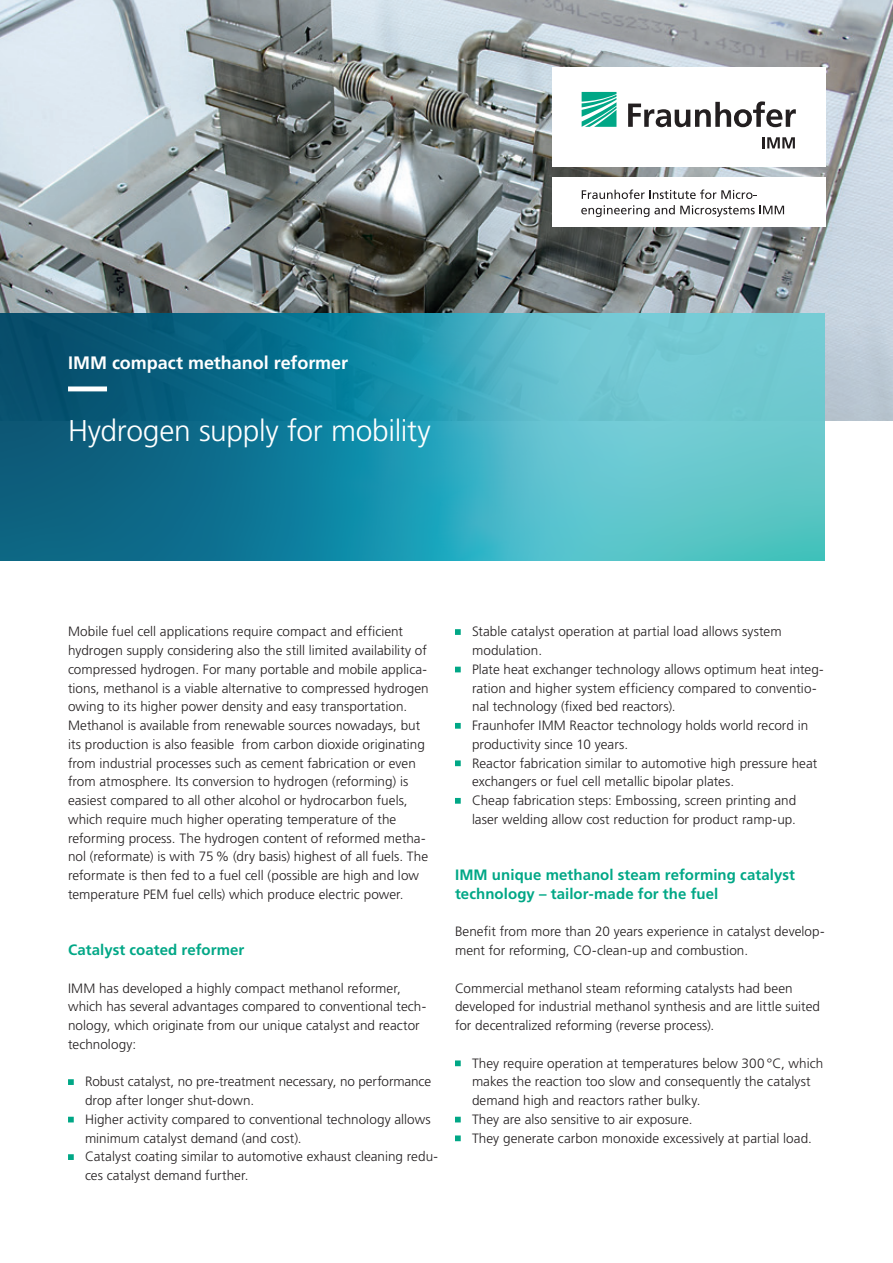
<style>
.page{position:relative;width:893px;height:1263px;background:#fff}
.page>*{position:absolute;margin:0;border:0;box-sizing:border-box;transform-origin:0 0}
.Ueberschrift_20_24_w{font:300 30px "Frutiger LT Std";letter-spacing:-.01em;color:#fff}
.Sub_Ueberschrift_12{font:700 18px "Frutiger LT Std";color:#fff}
.Zwischenueberschrift{font:700 15px/18.8px "Frutiger LT Std";letter-spacing:.005em;color:#00a786}
.Fliesstext_9_12_5_sc{font:300 13.5px/18.8px "Frutiger LT Std";letter-spacing:.005em;color:#231f20}
.Aufzaehlung_9_12_5_s{font:300 13.5px/18.8px "Frutiger LT Std";color:#231f20}
</style>
<div class="page">
<img style="left:0;top:0;width:893px;height:421px">
<svg style="left:0;top:313px;width:825px;height:247px;background:#3397ab"></svg>
<div style="left:552px;top:68px;width:273px;height:99px;background:#fff"></div>
<div style="left:552px;top:177px;width:273px;height:50px;background:#fff"></div>
<svg style="left:582px;top:189px;width:175px;height:10px"></svg>
<svg style="left:581px;top:205px;width:203px;height:12px"></svg>
<svg style="left:582px;top:92px;width:34px;height:35px"></svg>
<svg style="left:628px;top:101px;width:168px;height:26px"></svg>
<svg style="left:763px;top:137px;width:32px;height:11px"></svg>
<svg style="left:68px;top:386px;width:714px;height:5px;background:#419fb3"></svg>
<svg style="left:68px;top:1079px;width:6px;height:6px"></svg>
<svg style="left:68px;top:1117px;width:6px;height:5px"></svg>
<svg style="left:68px;top:1154px;width:6px;height:6px"></svg>
<svg style="left:455px;top:629px;width:6px;height:6px"></svg>
<svg style="left:455px;top:667px;width:6px;height:5px"></svg>
<svg style="left:455px;top:723px;width:6px;height:6px"></svg>
<svg style="left:455px;top:760px;width:6px;height:6px"></svg>
<svg style="left:455px;top:798px;width:6px;height:6px"></svg>
<svg style="left:455px;top:1060px;width:6px;height:6px"></svg>
<svg style="left:455px;top:1117px;width:6px;height:5px"></svg>
<svg style="left:455px;top:1135px;width:6px;height:6px"></svg>
<p class="Sub_Ueberschrift_12" style="left:68px;top:352px;width:282px">IMM compact methanol reformer</p>
<p class="Ueberschrift_20_24_w" style="left:68px;top:414px;width:364px">Hydrogen supply for mobility</p>
<p class="Fliesstext_9_12_5_sc" style="left:68px;top:622px;width:362px">Mobile fuel cell applications require compact and efficient hydrogen supply considering also the still limited availability of compressed hydrogen. For many portable and mobile applica&shy;tions, methanol is a viable alternative to compressed hydrogen owing to its higher power density and easy transportation.<br>Methanol is available from renewable sources nowadays, but its production is also feasible from carbon dioxide originating from industrial processes such as cement fabrication or even from atmosphere. Its conversion to hydrogen (reforming) is easiest compared to all other alcohol or hydrocarbon fuels, which require much higher operating temperature of the reforming process. The hydrogen content of reformed metha&shy;nol (reformate) is with 75 % (dry basis) highest of all fuels. The reformate is then fed to a fuel cell (possible are high and low temperature PEM fuel cells) which produce electric power.</p>
<p class="Zwischenueberschrift" style="left:68px;top:940px;width:178px">Catalyst coated reformer</p>
<p class="Fliesstext_9_12_5_sc" style="left:68px;top:979px;width:360px">IMM has developed a highly compact methanol reformer, which has several advantages compared to conventional tech&shy;nology, which originate from our unique catalyst and reactor technology:</p>
<p class="Aufzaehlung_9_12_5_s" style="left:85px;top:1072px;width:348px">Robust catalyst, no pre-treatment necessary, no performance drop after longer shut-down.</p>
<p class="Aufzaehlung_9_12_5_s" style="left:85px;top:1110px;width:347px">Higher activity compared to conventional technology allows minimum catalyst demand (and cost).</p>
<p class="Aufzaehlung_9_12_5_s" style="left:85px;top:1147px;width:354px">Catalyst coating similar to automotive exhaust cleaning redu&shy;ces catalyst demand further.</p>
<p class="Aufzaehlung_9_12_5_s" style="left:472px;top:622px;width:311px">Stable catalyst operation at partial load allows system modulation.</p>
<p class="Aufzaehlung_9_12_5_s" style="left:472px;top:660px;width:353px">Plate heat exchanger technology allows optimum heat integ&shy;ration and higher system efficiency compared to conventio&shy;nal technology (fixed bed reactors).</p>
<p class="Aufzaehlung_9_12_5_s" style="left:472px;top:716px;width:338px">Fraunhofer IMM Reactor technology holds world record in productivity since 10 years.</p>
<p class="Aufzaehlung_9_12_5_s" style="left:472px;top:754px;width:347px">Reactor fabrication similar to automotive high pressure heat exchangers or fuel cell metallic bipolar plates.</p>
<p class="Aufzaehlung_9_12_5_s" style="left:472px;top:791px;width:326px">Cheap fabrication steps: Embossing, screen printing and laser welding allow cost reduction for product ramp-up.</p>
<p class="Zwischenueberschrift" style="left:455px;top:865px;width:342px">IMM unique methanol steam reforming catalyst technology – tailor-made for the fuel</p>
<p class="Fliesstext_9_12_5_sc" style="left:455px;top:922px;width:371px">Benefit from more than 20 years experience in catalyst develop&shy;ment for reforming, CO-clean-up and combustion.</p>
<p class="Fliesstext_9_12_5_sc" style="left:455px;top:979px;width:367px">Commercial methanol steam reforming catalysts had been developed for industrial methanol synthesis and are little suited for decentralized reforming (reverse process).</p>
<p class="Aufzaehlung_9_12_5_s" style="left:472px;top:1054px;width:353px">They require operation at temperatures below 300 °C, which makes the reaction too slow and consequently the catalyst demand high and reactors rather bulky.</p>
<p class="Aufzaehlung_9_12_5_s" style="left:472px;top:1110px;width:222px">They are also sensitive to air exposure.</p>
<p class="Aufzaehlung_9_12_5_s" style="left:472px;top:1129px;width:341px">They generate carbon monoxide excessively at partial load.</p>
</div>
